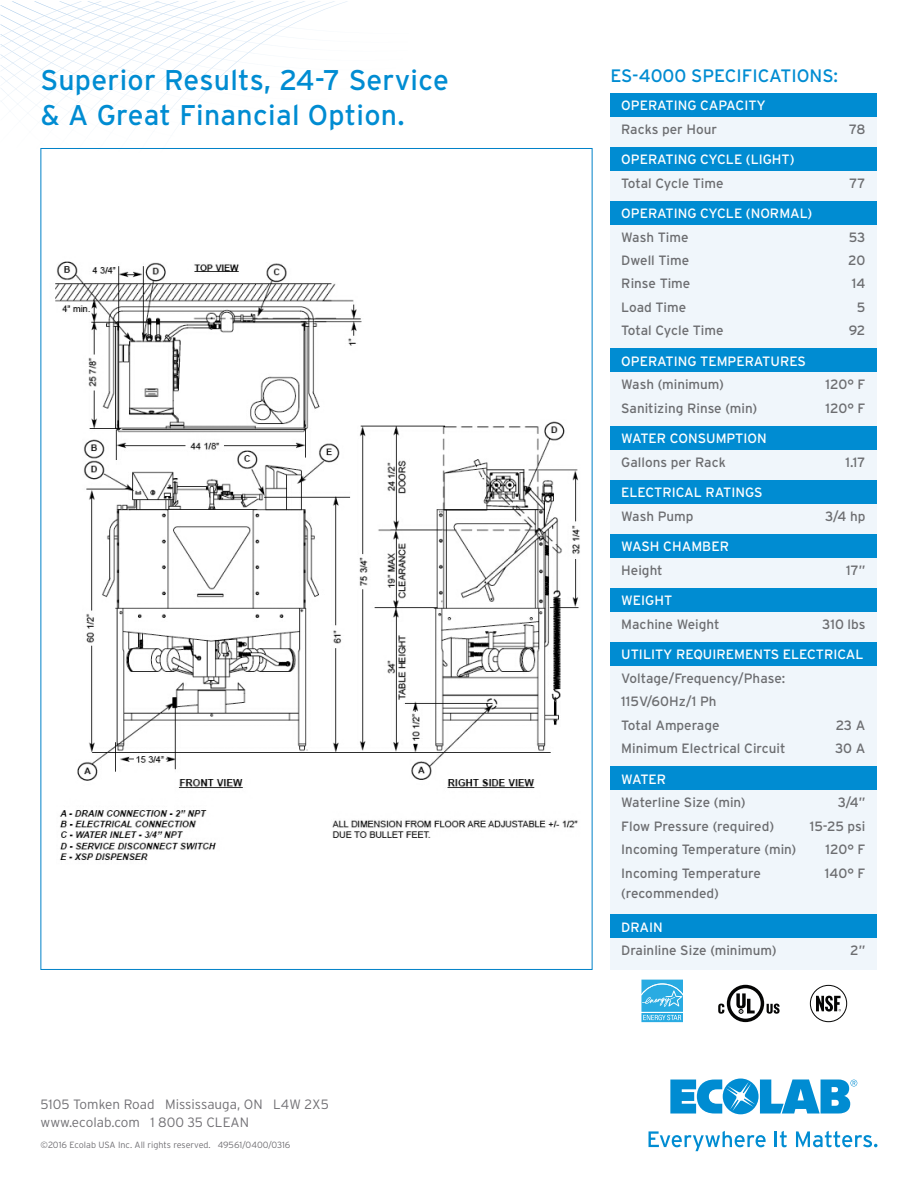
<style>
.page{position:relative;width:918px;height:1188px;background:#fff}
.page>*{position:absolute;margin:0;border:0;box-sizing:border-box;transform-origin:0 0}
.t1{font:28.5px/34.2px "Interstate";letter-spacing:.01em;color:#008cd2}
.t2{font:18px "Interstate";color:#008cd2}
.t3{font:13.5px "Interstate";color:#6c6d70}
.t4{font:13.5px "Interstate";color:#fff}
.t5{font:300 13.5px/18px "Interstate";color:#717074}
.t6{font:300 9px "Interstate";color:#717074}
</style>
<div class="page">
<div style="left:610px;top:99px;width:268px;height:871px;background:#f0f6fb"></div>
<img style="left:227px;top:1px;width:120px;height:43px">
<img style="left:261px;top:27px;width:13px;height:9px">
<img style="left:227px;top:10px;width:61px;height:17px">
<img style="left:227px;top:48px;width:10px;height:8px">
<img style="left:237px;top:44px;width:24px;height:17px">
<img style="left:227px;top:62px;width:10px;height:9px">
<svg style="left:1px;top:1px;width:226px;height:124px"></svg>
<img style="left:158px;top:23px;width:103px;height:21px">
<svg style="left:641px;top:979px;width:42px;height:1px"></svg>
<svg style="left:641px;top:980px;width:42px;height:43px;background:#53bbe7"></svg>
<svg style="left:718px;top:985px;width:62px;height:37px"></svg>
<svg style="left:810px;top:985px;width:37px;height:37px"></svg>
<div style="left:810px;top:985px;width:37px;height:37px;border:1px solid #050504;border-radius:50%"></div>
<svg style="left:816px;top:996px;width:25px;height:16px"></svg>
<div style="left:610px;top:93px;width:268px;height:23px;background:#008cd2"></div>
<div style="left:610px;top:147px;width:268px;height:23px;background:#008cd2"></div>
<div style="left:610px;top:201px;width:268px;height:23px;background:#008cd2"></div>
<div style="left:610px;top:349px;width:268px;height:23px;background:#008cd2"></div>
<div style="left:610px;top:426px;width:268px;height:24px;background:#008cd2"></div>
<div style="left:610px;top:480px;width:268px;height:24px;background:#008cd2"></div>
<div style="left:610px;top:534px;width:268px;height:24px;background:#008cd2"></div>
<div style="left:610px;top:588px;width:268px;height:24px;background:#008cd2"></div>
<div style="left:610px;top:914px;width:268px;height:24px;background:#008cd2"></div>
<div style="left:610px;top:642px;width:268px;height:24px;background:#008cd2"></div>
<div style="left:610px;top:766px;width:268px;height:24px;background:#008cd2"></div>
<img style="left:55px;top:261px;width:525px;height:599px">
<svg style="left:670px;top:1079px;width:187px;height:35px"></svg>
<svg style="left:649px;top:1131px;width:117px;height:20px"></svg>
<svg style="left:775px;top:1131px;width:12px;height:16px"></svg>
<svg style="left:796px;top:1131px;width:82px;height:16px"></svg>
<p class="t1" style="left:40px;top:63px;width:410px">Superior Results, 24-7 Service &amp; A Great Financial Option.</p>
<p class="t2" style="left:610px;top:66px;width:229px">ES-4000 SPECIFICATIONS:</p>
<p class="t4" style="left:621px;top:98px;width:146px">OPERATING CAPACITY</p>
<p class="t3" style="left:621px;top:121px;width:97px">Racks per Hour</p>
<p class="t3" style="left:849px;top:121px;width:18px">78</p>
<p class="t4" style="left:621px;top:152px;width:175px">OPERATING CYCLE (LIGHT)</p>
<p class="t3" style="left:621px;top:175px;width:104px">Total Cycle Time</p>
<p class="t3" style="left:850px;top:175px;width:17px">77</p>
<p class="t4" style="left:621px;top:206px;width:193px">OPERATING CYCLE (NORMAL)</p>
<p class="t3" style="left:621px;top:229px;width:69px">Wash Time</p>
<p class="t3" style="left:849px;top:229px;width:18px">53</p>
<p class="t3" style="left:621px;top:253px;width:69px">Dwell Time</p>
<p class="t3" style="left:848px;top:253px;width:19px">20</p>
<p class="t3" style="left:621px;top:276px;width:71px">Rinse Time</p>
<p class="t3" style="left:852px;top:276px;width:15px">14</p>
<p class="t3" style="left:621px;top:300px;width:66px">Load Time</p>
<p class="t3" style="left:857px;top:300px;width:10px">5</p>
<p class="t3" style="left:621px;top:323px;width:104px">Total Cycle Time</p>
<p class="t3" style="left:849px;top:323px;width:18px">92</p>
<p class="t4" style="left:621px;top:354px;width:186px">OPERATING TEMPERATURES</p>
<p class="t3" style="left:621px;top:377px;width:104px">Wash (minimum)</p>
<p class="t3" style="left:826px;top:377px;width:41px">120° F</p>
<p class="t3" style="left:621px;top:401px;width:137px">Sanitizing Rinse (min)</p>
<p class="t3" style="left:826px;top:401px;width:41px">120° F</p>
<p class="t4" style="left:621px;top:431px;width:147px">WATER CONSUMPTION</p>
<p class="t3" style="left:621px;top:455px;width:106px">Gallons per Rack</p>
<p class="t3" style="left:845px;top:455px;width:22px">1.17</p>
<p class="t4" style="left:621px;top:485px;width:143px">ELECTRICAL RATINGS</p>
<p class="t3" style="left:621px;top:509px;width:74px">Wash Pump</p>
<p class="t3" style="left:825px;top:509px;width:42px">3/4 hp</p>
<p class="t4" style="left:621px;top:539px;width:109px">WASH CHAMBER</p>
<p class="t3" style="left:621px;top:562px;width:43px">Height</p>
<p class="t3" style="left:846px;top:562px;width:21px">17”</p>
<p class="t4" style="left:621px;top:593px;width:52px">WEIGHT</p>
<p class="t3" style="left:621px;top:616px;width:100px">Machine Weight</p>
<p class="t3" style="left:822px;top:616px;width:45px">310 lbs</p>
<p class="t4" style="left:621px;top:647px;width:244px">UTILITY REQUIREMENTS ELECTRICAL</p>
<p class="t3" style="left:621px;top:670px;width:165px">Voltage/Frequency/Phase:</p>
<p class="t3" style="left:621px;top:694px;width:97px">115V/60Hz/1 Ph</p>
<p class="t3" style="left:621px;top:717px;width:100px">Total Amperage</p>
<p class="t3" style="left:836px;top:717px;width:31px">23 A</p>
<p class="t3" style="left:621px;top:741px;width:166px">Minimum Electrical Circuit</p>
<p class="t3" style="left:835px;top:741px;width:32px">30 A</p>
<p class="t4" style="left:621px;top:771px;width:47px">WATER</p>
<p class="t3" style="left:621px;top:795px;width:126px">Waterline Size (min)</p>
<p class="t3" style="left:838px;top:795px;width:29px">3/4”</p>
<p class="t3" style="left:621px;top:818px;width:154px">Flow Pressure (required)</p>
<p class="t3" style="left:810px;top:818px;width:57px">15-25 psi</p>
<p class="t3" style="left:621px;top:842px;width:177px">Incoming Temperature (min)</p>
<p class="t3" style="left:826px;top:842px;width:41px">120° F</p>
<p class="t3" style="left:621px;top:865px;width:141px">Incoming Temperature</p>
<p class="t3" style="left:825px;top:865px;width:42px">140° F</p>
<p class="t3" style="left:621px;top:886px;width:99px">(recommended)</p>
<p class="t4" style="left:621px;top:919px;width:43px">DRAIN</p>
<p class="t5" style="left:40px;top:1095px;width:290px">5105 Tomken Road Mississauga, ON L4W 2X5 www.ecolab.com 1 800 35 CLEAN</p>
<p class="t6" style="left:40px;top:1139px;width:251px">©2016 Ecolab USA Inc. All rights reserved. 49561/0400/0316</p>
<p class="t3" style="left:621px;top:943px;width:157px">Drainline Size (minimum)</p>
<p class="t3" style="left:850px;top:943px;width:17px">2”</p>
</div>
